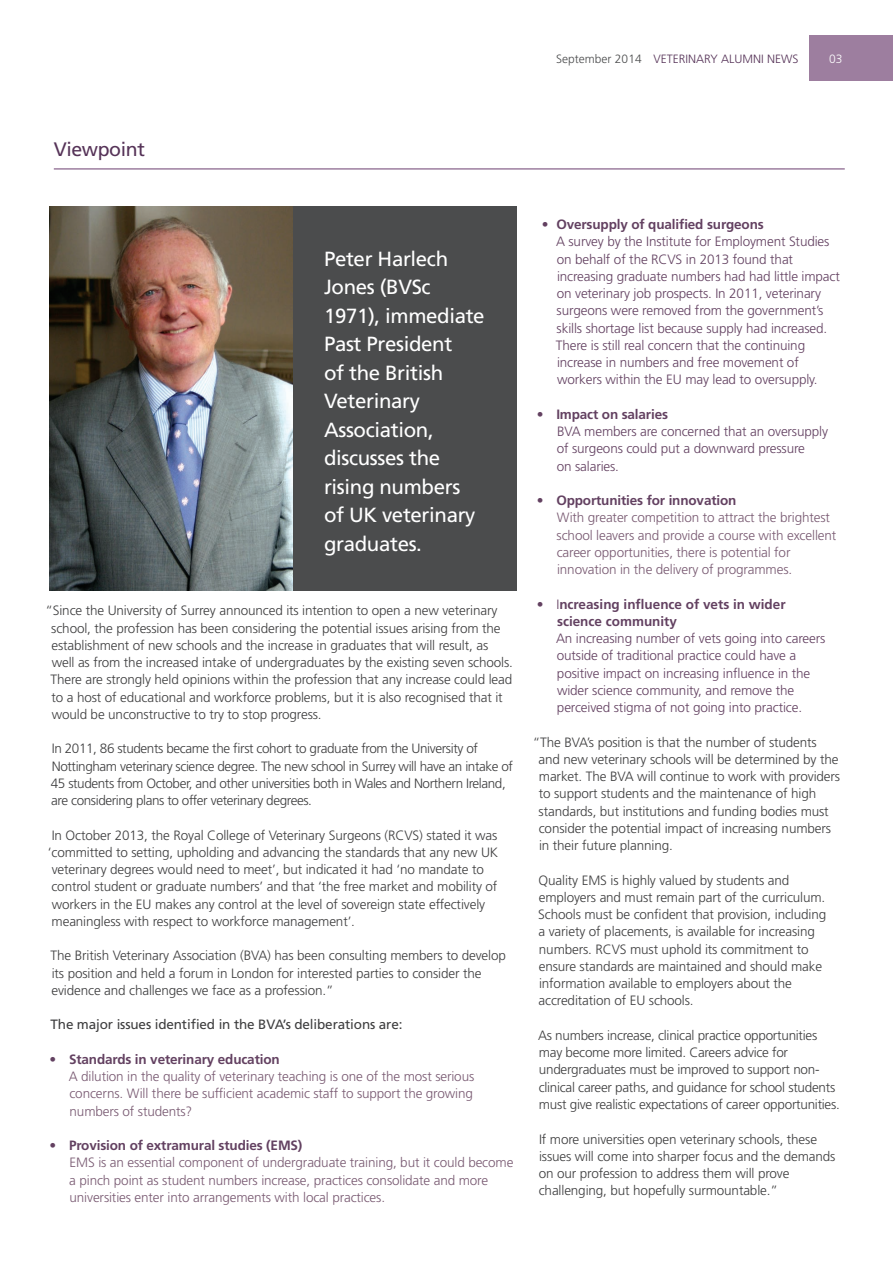
<style>
.page{position:relative;width:893px;height:1263px;background:#fff}
.page>*{position:absolute;margin:0;border:0;box-sizing:border-box;transform-origin:0 0}
.t1{font:20.4px/28.5px "Frutiger LT Std";letter-spacing:-.02em;color:#fff}
.t2{font:19.5px "Frutiger LT Std";letter-spacing:-.02em;color:#563358}
.t3{font:300 13.5px/17.2px "Frutiger LT Std";letter-spacing:-.01em;color:#3e3e3f}
.t4{font:300 13.5px/17.2px "Frutiger LT Std";letter-spacing:-.01em;color:#634161}
.t5{font:300 13.5px/17.2px "Frutiger LT Std";letter-spacing:-.01em;color:#795a72}
.t6{font:300 13.5px/17.2px "Frutiger LT Std";letter-spacing:-.03em;color:#3e3e3f}
.t7{font:13.5px "Frutiger LT Std";letter-spacing:-.01em;color:#3e3e3f}
.t8{font:300 12px "Frutiger LT Std";color:#563358}
.t9{font:300 12px "Frutiger LT Std";color:#4b4c4d}
.t10{font:300 12px "Frutiger LT Std";color:#fff}
.s1{color:#634161}
.s2{font-weight:700;color:#634161}
.s3{font-weight:700}
</style>
<div class="page">
<div style="left:810px;top:36px;width:83px;height:45px;background:#9d7e9f"></div>
<hr style="left:54px;top:168px;width:791px;height:2px;background:#9d7e9f">
<img style="left:50px;top:207px;width:243px;height:384px">
<div style="left:293px;top:207px;width:224px;height:384px;background:#4b4c4d"></div>
<p class="t9" style="left:556px;top:52px;width:87px">September 2014</p>
<p class="t8" style="left:653px;top:52px;width:147px">VETERINARY ALUMNI NEWS</p>
<p class="t10" style="left:829px;top:52px;width:15px">03</p>
<p class="t2" style="left:54px;top:138px;width:93px">Viewpoint</p>
<p class="t1" style="left:324px;top:244px;width:126px">Peter Harlech<br>Jones (BVSc</p>
<p class="t1" style="left:324px;top:301px;width:162px">1971), immediate<br>Past President</p>
<p class="t1" style="left:324px;top:358px;width:153px">of the British<br>Veterinary<br>Association, discusses the rising numbers of UK veterinary graduates.</p>
<p class="t3" style="left:51px;top:602px;width:464px;text-indent:-5px">“Since the University of Surrey announced its intention to open a new veterinary school, the profession has been considering the potential issues arising from the establishment of new schools and the increase in graduates that will result, as well as from the increased intake of undergraduates by the existing seven schools.<br>There are strongly held opinions within the profession that any increase could lead to a host of educational and workforce problems, but it is also recognised that it would be unconstructive to try to stop progress.</p>
<p class="t6" style="left:51px;top:740px;width:464px">In 2011, 86 students became the first cohort to graduate from the University of Nottingham veterinary science degree. The new school in Surrey will have an intake of 45 students from October, and other universities both in Wales and Northern Ireland, are considering plans to offer veterinary degrees.</p>
<p class="t3" style="left:48px;top:826px;width:452px">In October 2013, the Royal College of Veterinary Surgeons (RCVS) stated it was ‘committed to setting, upholding and advancing the standards that any new UK veterinary degrees would need to meet’, but indicated it had ‘no mandate to control student or graduate numbers’ and that ‘the free market and mobility of workers in the EU makes any control at the level of sovereign state effectively meaningless with respect to workforce management’.</p>
<p class="t3" style="left:51px;top:947px;width:457px">The British Veterinary Association (BVA) has been consulting members to develop its position and held a forum in London for interested parties to consider the evidence and challenges we face as a profession.”</p>
<p class="t7" style="left:51px;top:1017px;width:353px">The major issues identified in the BVA’s deliberations are:</p>
<p class="t5" style="left:69px;top:1051px;width:407px;text-indent:-19px"><span class="s1">•</span> <span class="s2">Standards in veterinary education<br></span>A dilution in the quality of veterinary teaching is one of the most serious concerns. Will there be sufficient academic staff to support the growing numbers of students?</p>
<p class="t5" style="left:69px;top:1137px;width:446px;text-indent:-20px"><span class="s1">•</span> <span class="s2">Provision of extramural studies (EMS)<br></span>EMS is an essential component of undergraduate training, but it could become a pinch point as student numbers increase, practices consolidate and more universities enter into arrangements with local practices.</p>
<p class="t4" style="left:556px;top:216px;width:286px;text-indent:-14px">• <span class="s3">Oversupply of qualified surgeons<br></span>A survey by the Institute for Employment Studies on behalf of the RCVS in 2013 found that increasing graduate numbers had had little impact on veterinary job prospects. In 2011, veterinary surgeons were removed from the government’s skills shortage list because supply had increased.<br>There is still real concern that the continuing increase in numbers and free movement of workers within the EU may lead to oversupply.</p>
<p class="t4" style="left:557px;top:406px;width:273px;text-indent:-20px">• <span class="s3">Impact on salaries<br></span>BVA members are concerned that an oversupply of surgeons could put a downward pressure<br>on salaries.</p>
<p class="t5" style="left:557px;top:492px;width:281px;text-indent:-20px"><span class="s1">•</span> <span class="s2">Opportunities for innovation<br></span>With greater competition to attract the brightest school leavers and provide a course with excellent career opportunities, there is potential for innovation in the delivery of programmes.</p>
<p class="t4" style="left:556px;top:596px;width:271px;text-indent:-19px">• I<span class="s3">ncreasing influence of vets in wider science community<br></span>An increasing number of vets going into careers outside of traditional practice could have a positive impact on increasing influence in the wider science community, and remove the perceived stigma of not going into practice.</p>
<p class="t3" style="left:539px;top:734px;width:303px;text-indent:-6px">“The BVA’s position is that the number of students and new veterinary schools will be determined by the market. The BVA will continue to work with providers to support students and the maintenance of high standards, but institutions and funding bodies must consider the potential impact of increasing numbers in their future planning.</p>
<p class="t3" style="left:538px;top:872px;width:289px">Quality EMS is highly valued by students and employers and must remain part of the curriculum.<br>Schools must be confident that provision, including a variety of placements, is available for increasing numbers. RCVS must uphold its commitment to ensure standards are maintained and should make information available to employers about the accreditation of EU schools.</p>
<p class="t3" style="left:538px;top:1027px;width:303px">As numbers increase, clinical practice opportunities may become more limited. Careers advice for undergraduates must be improved to support non&shy;clinical career paths, and guidance for school students must give realistic expectations of career opportunities.</p>
<p class="t3" style="left:539px;top:1130px;width:298px">If more universities open veterinary schools, these issues will come into sharper focus and the demands on our profession to address them will prove challenging, but hopefully surmountable.”</p>
</div>
